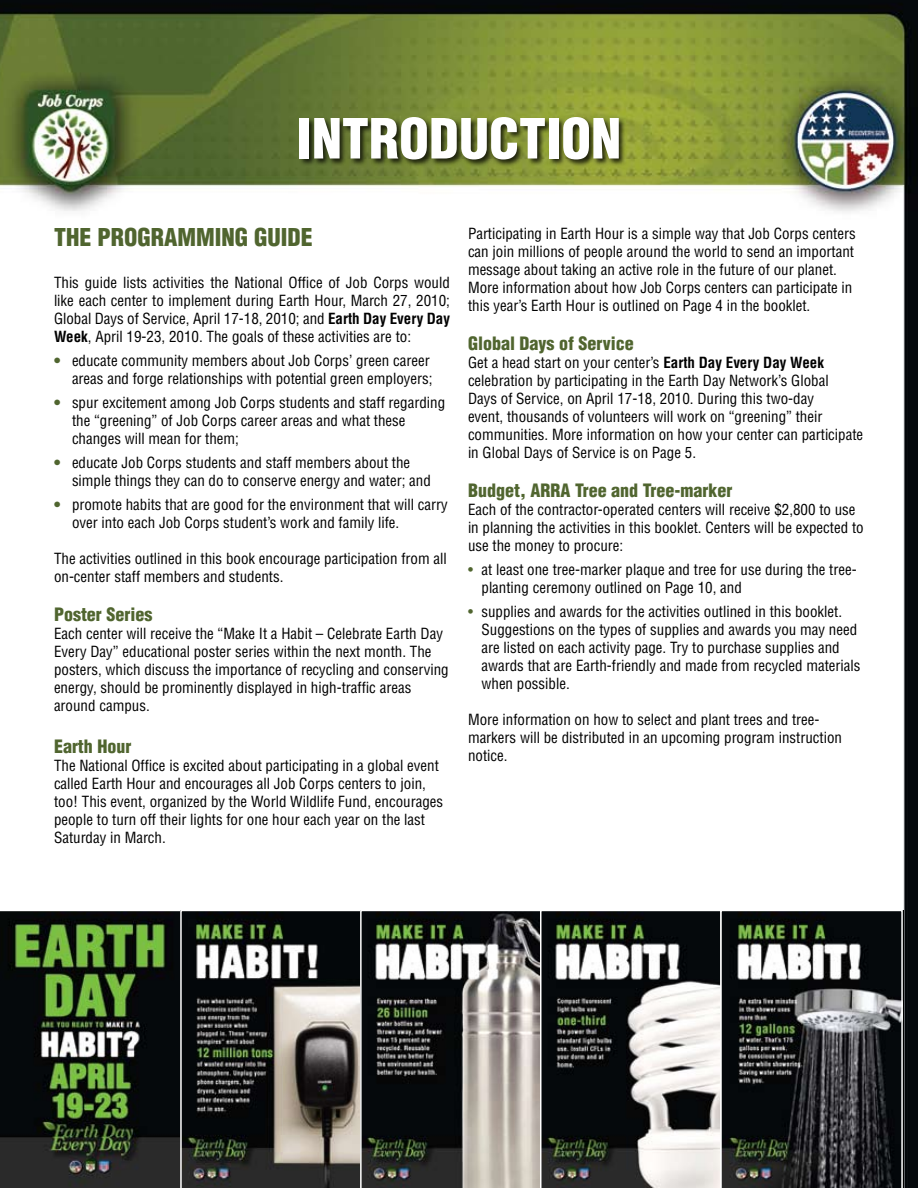
<style>
.page{position:relative;width:918px;height:1188px;background:#fff}
.page>*{position:absolute;margin:0;border:0;box-sizing:border-box;transform-origin:0 0}
.t1{font:900 condensed 54px "Helvetica";color:#fff}
.t2{font:900 condensed 24px "Helvetica";color:#50652f}
.t3{font:900 condensed 18px "Helvetica";color:#50652f}
.t4{font:condensed 15px/18px "Helvetica";color:#000}
.s1{font-weight:700}
.s2{font-weight:700;color:#50652f}
.s3{color:#50652f}
</style>
<div class="page">
<img style="left:0;top:0;width:918px;height:1188px">
<div style="left:299px;top:116px;width:328px;height:52px;background:#000;opacity:.75"></div>
<svg style="left:0;top:910px;width:180px;height:278px;background:#2b3b23"></svg>
<svg style="left:180px;top:910px;width:180px;height:278px;background:#595955"></svg>
<svg style="left:360px;top:910px;width:180px;height:278px;background:#6e6e6a"></svg>
<svg style="left:540px;top:910px;width:180px;height:278px"></svg>
<svg style="left:720px;top:910px;width:183px;height:278px;background:#3c3f3f"></svg>
<h1 class="t1" style="left:297px;top:105px;width:326px">INTRODUCTION</h1>
<h2 class="t2" style="left:54px;top:222px;width:260px">THE PROGRAMMING GUIDE</h2>
<p class="t4" style="left:54px;top:274px;width:397px;text-align:justify">This guide lists activities the National Office of Job Corps would like each center to implement during Earth Hour, March 27, 2010; Global Days of Service, April 17-18, 2010; and <span class="s1">Earth Day Every Day Week</span>, April 19-23, 2010. The goals of these activities are to:</p>
<p class="t4" style="left:54px;top:352px;width:380px;text-align:right"><span class="s2">•</span> educate community members about Job Corps’ green career areas and forge relationships with potential green employers;</p>
<p class="t4" style="left:72px;top:394px;width:375px;text-indent:-18px"><span class="s2">•</span> spur excitement among Job Corps students and staff regarding the “greening” of Job Corps career areas and what these changes will mean for them;</p>
<p class="t4" style="left:72px;top:454px;width:360px;text-indent:-18px"><span class="s2">•</span> educate Job Corps students and staff members about the simple things they can do to conserve energy and water; and</p>
<p class="t4" style="left:72px;top:496px;width:377px;text-indent:-18px"><span class="s2">•</span> promote habits that are good for the environment that will carry over into each Job Corps student’s work and family life.</p>
<p class="t4" style="left:54px;top:550px;width:394px">The activities outlined in this book encourage participation from all on-center staff members and students.</p>
<p class="t3" style="left:54px;top:604px;width:100px">Poster Series</p>
<p class="t4" style="left:54px;top:625px;width:396px">Each center will receive the “Make It a Habit – Celebrate Earth Day Every Day” educational poster series within the next month. The posters, which discuss the importance of recycling and conserving energy, should be prominently displayed in high-traffic areas around campus.</p>
<p class="t3" style="left:54px;top:736px;width:79px">Earth Hour</p>
<p class="t4" style="left:54px;top:757px;width:391px">The National Office is excited about participating in a global event called Earth Hour and encourages all Job Corps centers to join, too! This event, organized by the World Wildlife Fund, encourages people to turn off their lights for one hour each year on the last Saturday in March.</p>
<p class="t4" style="left:468px;top:224px;width:389px">Participating in Earth Hour is a simple way that Job Corps centers can join millions of people around the world to send an important message about taking an active role in the future of our planet.<br>More information about how Job Corps centers can participate in this year’s Earth Hour is outlined on Page 4 in the booklet.</p>
<p class="t3" style="left:468px;top:332px;width:167px">Global Days of Service</p>
<p class="t4" style="left:468px;top:353px;width:397px">Get a head start on your center’s <span class="s1">Earth Day Every Day Week </span>celebration by participating in the Earth Day Network’s Global<br>Days of Service, on April 17-18, 2010. During this two-day<br>event, thousands of volunteers will work on “greening” their communities. More information on how your center can participate in Global Days of Service is on Page 5.</p>
<p class="t3" style="left:468px;top:479px;width:266px">Budget, ARRA Tree and Tree-marker</p>
<p class="t4" style="left:468px;top:500px;width:397px">Each of the contractor-operated centers will receive $2,800 to use in planning the activities in this booklet. Centers will be expected to use the money to procure:</p>
<p class="t4" style="left:482px;top:560px;width:377px;text-indent:-14px"><span class="s3">•</span> at least one tree-marker plaque and tree for use during the tree&shy;planting ceremony outlined on Page 10, and</p>
<p class="t4" style="left:482px;top:602px;width:381px;text-indent:-14px"><span class="s3">•</span> supplies and awards for the activities outlined in this booklet.<br>Suggestions on the types of supplies and awards you may need are listed on each activity page. Try to purchase supplies and awards that are Earth-friendly and made from recycled materials when possible.</p>
<p class="t4" style="left:468px;top:710px;width:376px">More information on how to select and plant trees and tree&shy;markers will be distributed in an upcoming program instruction notice.</p>
</div>
